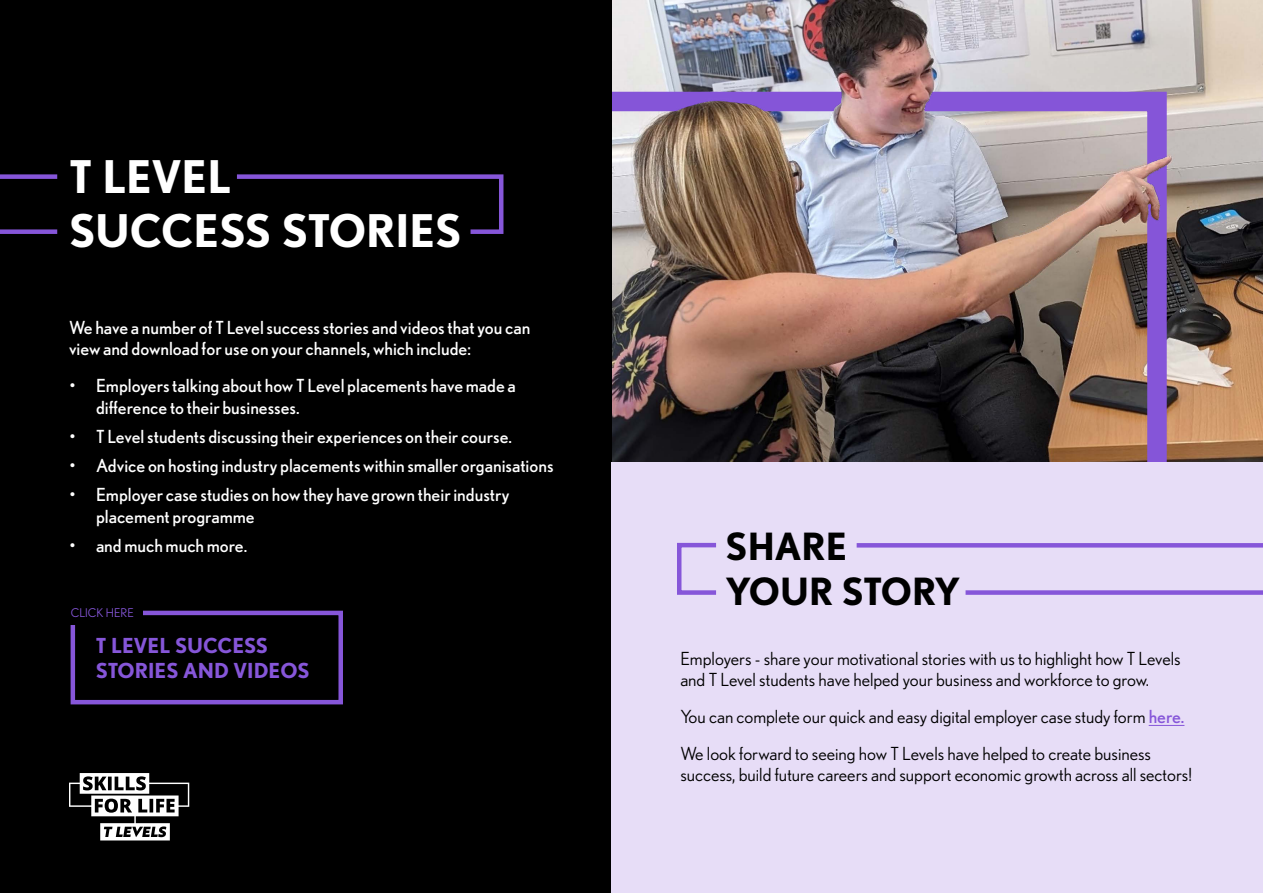
<style>
.page{position:relative;width:1263px;height:893px;background:#fff}
.page>*{position:absolute;margin:0;border:0;box-sizing:border-box;transform-origin:0 0}
.t1{font:700 45px/54px "Nobel";color:#fff}
.t2{font:700 37.5px/45px "Nobel";color:#000}
.t3{font:700 20.7px/24.8px "Nobel";color:#8656d9}
.t4{font:18px/21.6px "Nobel";color:#fff}
.t5{font:18px/21.6px "Nobel";color:#000}
.t6{font:12px "Nobel";color:#8656d9}
.s1{color:#8656d9}
</style>
<div class="page">
<img style="left:1189px;top:0;width:74px;height:462px">
<img style="left:611px;top:0;width:578px;height:462px">
<div style="left:0;top:0;width:611px;height:893px;background:#000"></div>
<svg style="left:69px;top:773px;width:120px;height:67px"></svg>
<div style="left:71px;top:611px;width:272px;height:93px;border:4px solid #8656d9"></div>
<div style="left:51px;top:596px;width:91px;height:29px;background:#000"></div>
<svg style="left:0;top:174px;width:58px;height:60px"></svg>
<svg style="left:236px;top:174px;width:268px;height:60px"></svg>
<div style="left:611px;top:462px;width:652px;height:431px;background:#e7ddf7"></div>
<svg style="left:856px;top:543px;width:407px;height:52px"></svg>
<hr style="left:1149px;top:725px;width:35px;height:1px;background:#8656d9">
<div style="left:677px;top:543px;width:41px;height:52px;border:4px solid #8656d9"></div>
<h1 class="t1" style="left:69px;top:149px;width:394px">T LEVEL<br>SUCCESS STORIES</h1>
<p class="t4" style="left:69px;top:316px;width:463px">We have a number of T Level success stories and videos that you can view and download for use on your channels, which include:</p>
<p class="t4" style="left:96px;top:374px;width:421px;text-indent:-27px">• Employers talking about how T Level placements have made a difference to their businesses.</p>
<p class="t4" style="left:69px;top:425px;width:444px">• T Level students discussing their experiences on their course.</p>
<p class="t4" style="left:69px;top:454px;width:486px">• Advice on hosting industry placements within smaller organisations</p>
<p class="t4" style="left:96px;top:483px;width:415px;text-indent:-27px">• Employer case studies on how they have grown their industry placement programme</p>
<p class="t4" style="left:69px;top:534px;width:180px">• and much much more.</p>
<p class="t6" style="left:71px;top:606px;width:64px">CLICK HERE</p>
<p class="t3" style="left:96px;top:633px;width:215px">T LEVEL SUCCESS<br>STORIES AND VIDEOS</p>
<h2 class="t2" style="left:725px;top:523px;width:236px">SHARE<br>YOUR STORY</h2>
<p class="t5" style="left:680px;top:647px;width:502px">Employers - share your motivational stories with us to highlight how T Levels and T Level students have helped your business and workforce to grow.</p>
<p class="t5" style="left:680px;top:698px;width:506px;line-height:36.6px">You can complete our quick and easy digital employer case study form <span class="s1">here.<br></span>We look forward to seeing how T Levels have helped to create business</p>
<p class="t5" style="left:680px;top:764px;width:513px">success, build future careers and support economic growth across all sectors!</p>
</div>
